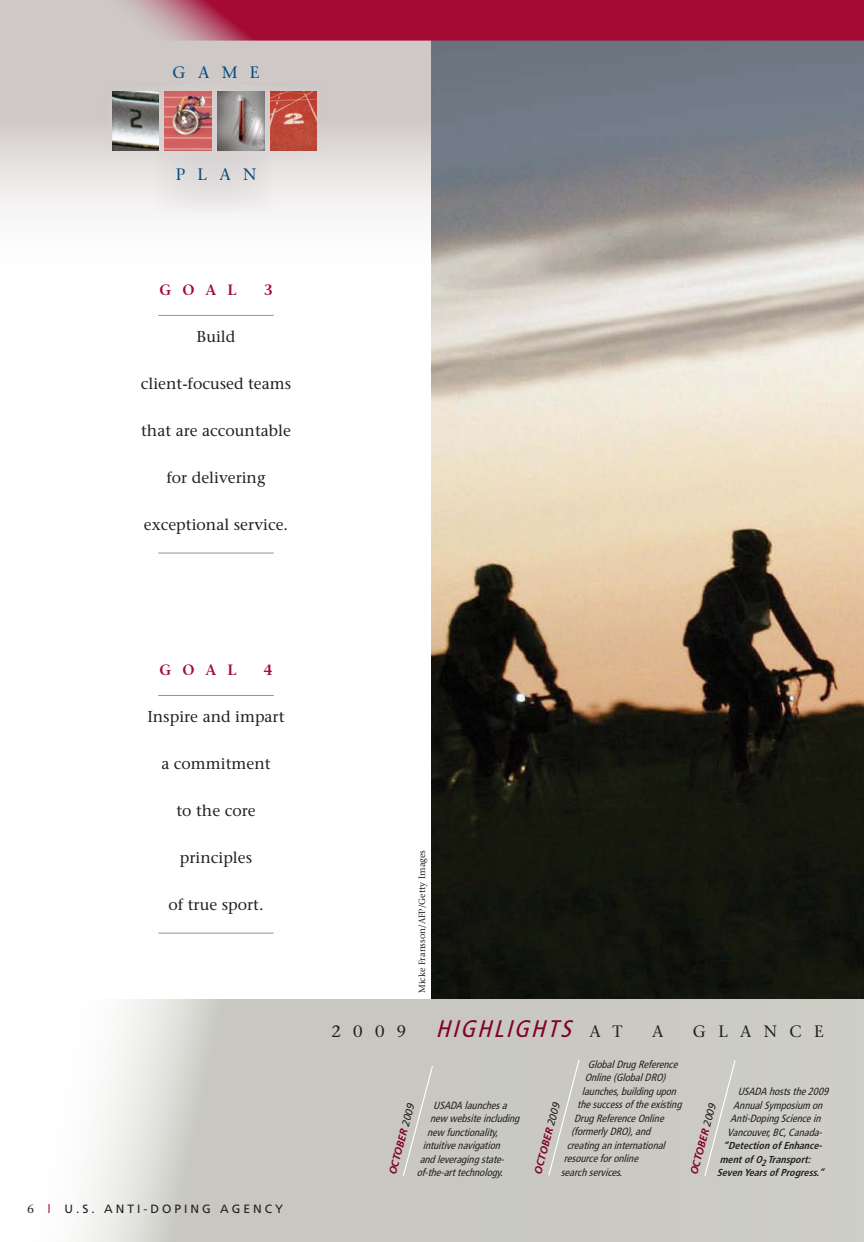
<style>
.page{position:relative;width:864px;height:1242px;background:#fff}
.page>*{position:absolute;margin:0;border:0;box-sizing:border-box;transform-origin:0 0}
.t1{font:italic condensed 24px "Frutiger";color:#830026}
.t2{font:16.5px "Stone Serif";color:#231f20}
.t3{font:16.5px "Stone Serif";letter-spacing:.75em;color:#004a80}
.t4{font:15.75px "Stone Serif";color:#231f20}
.t5{font:600 14.85px "Stone Serif";letter-spacing:.75em;color:#a30b35}
.t6{font:12px "Frutiger";letter-spacing:.25em;color:#231f20}
.t7{font:italic condensed 10.5px "Frutiger";color:#231f20}
.t8{font:italic 700 10.5px "Frutiger";color:#830026}
.t9{font:italic 700 condensed 10.2px/13.5px "Frutiger";color:#231f20}
.t10{font:9px "Stone Serif";color:#231f20}
.s1{font-family:"Stone Serif"}
.s2{color:#a30b35}
.s3{font-family:"Stone Serif";font-style:normal;font-stretch:normal;font-size:16.5px;color:#231f20}
.s4{font-weight:400;color:#231f20}
</style>
<div class="page">
<svg style="left:0;top:0;width:432px;height:281px"></svg>
<img style="left:432px;top:41px;width:432px;height:958px">
<svg style="left:81px;top:0;width:783px;height:41px;background:#a9274a"></svg>
<svg style="left:81px;top:999px;width:783px;height:243px;background:#cecec7"></svg>
<svg style="left:156px;top:69px;width:117px;height:145px;background:#e1dedd"></svg>
<hr style="left:158px;top:315px;width:116px;height:1px;background:#9e918d">
<hr style="left:158px;top:695px;width:116px;height:1px;background:#9e918d">
<hr style="left:158px;top:553px;width:116px;height:1px;background:#9e918d">
<hr style="left:158px;top:933px;width:116px;height:1px;background:#9e918d">
<div style="left:402px;top:1065px;width:32px;height:112px;background:#c8c8c1"></div>
<div style="left:547px;top:1059px;width:33px;height:118px;background:#c9c9c2"></div>
<div style="left:703px;top:1059px;width:33px;height:118px;background:#cbccc5"></div>
<svg style="left:104px;top:83px;width:222px;height:77px;background:#d2c8c7"></svg>
<img style="left:271px;top:92px;width:46px;height:59px">
<img style="left:218px;top:92px;width:46px;height:59px">
<img style="left:165px;top:92px;width:46px;height:59px">
<img style="left:112px;top:92px;width:47px;height:59px">
<h2 class="t3" style="left:173px;top:62px;width:88px">GAME</h2>
<h2 class="t3" style="left:176px;top:164px;width:82px">PLAN</h2>
<h3 class="t5" style="left:159px;top:281px;width:79px">GOAL</h3>
<h3 class="t5" style="left:264px;top:281px;width:10px">3</h3>
<h3 class="t4" style="left:197px;top:327px;width:40px">Build</h3>
<h3 class="t4" style="left:141px;top:374px;width:152px">client-focused teams</h3>
<h3 class="t4" style="left:141px;top:421px;width:151px">that are accountable</h3>
<h3 class="t4" style="left:166px;top:468px;width:101px">for delivering</h3>
<h3 class="t4" style="left:144px;top:515px;width:146px">exceptional service.</h3>
<h3 class="t5" style="left:159px;top:661px;width:79px">GOAL</h3>
<h3 class="t5" style="left:264px;top:661px;width:10px">4</h3>
<h3 class="t4" style="left:147px;top:707px;width:139px">Inspire and impart</h3>
<h3 class="t4" style="left:161px;top:754px;width:111px">a commitment</h3>
<h3 class="t4" style="left:176px;top:801px;width:81px">to the core</h3>
<h3 class="t4" style="left:180px;top:848px;width:74px">principles</h3>
<h3 class="t4" style="left:168px;top:895px;width:97px">of true sport.</h3>
<p class="t6" style="left:27px;top:1202px;width:258px"><span class="s1">6</span> <span class="s2">|</span> U.S. A NTI-DOPING A GENCY</p>
<p class="t10" style="left:416px;top:993px;width:145px;rotate:-90deg">Micke Fransson/AFP/Getty Images</p>
<h1 class="t1" style="left:331px;top:1014px;width:120px"><span class="s3">2009</span> highlights</h1>
<h2 class="t2" style="left:590px;top:1021px;width:18px">at</h2>
<h2 class="t2" style="left:652px;top:1021px;width:10px">a</h2>
<h2 class="t2" style="left:693px;top:1021px;width:23px">glance</h2>
<p class="t8" style="left:386px;top:1173px;width:75px;rotate:-75deg">october <span class="s4">2009</span></p>
<p class="t7" style="left:433px;top:1099px;width:78px">USADAlaunchesa</p>
<p class="t7" style="left:430px;top:1113px;width:94px">new websiteincluding</p>
<p class="t7" style="left:427px;top:1126px;width:76px">new functionality,</p>
<p class="t7" style="left:423px;top:1140px;width:82px">intuitivenavigation</p>
<p class="t7" style="left:420px;top:1153px;width:89px">andleveragingstate-</p>
<p class="t7" style="left:417px;top:1167px;width:91px">of-the-arttechnology.</p>
<p class="t7" style="left:588px;top:1058px;width:94px">GlobalDrugReference</p>
<p class="t7" style="left:585px;top:1072px;width:86px">Online(GlobalDRO)</p>
<p class="t7" style="left:582px;top:1085px;width:99px">launches,buildingupon</p>
<p class="t7" style="left:577px;top:1099px;width:109px">thesuccessoftheexisting</p>
<p class="t7" style="left:574px;top:1112px;width:94px">DrugReferenceOnline</p>
<p class="t7" style="left:571px;top:1126px;width:84px">(formerlyDRO),and</p>
<p class="t7" style="left:567px;top:1139px;width:103px">creatinganinternational</p>
<p class="t7" style="left:564px;top:1153px;width:79px">resourceforonline</p>
<p class="t7" style="left:738px;top:1086px;width:95px">USADAhoststhe2009</p>
<p class="t7" style="left:733px;top:1099px;width:94px">AnnualSymposium on</p>
<p class="t7" style="left:730px;top:1113px;width:95px">Anti-DopingSciencein</p>
<p class="t7" style="left:727px;top:1126px;width:99px">Vancouver,BC,Canada-</p>
<p class="t9" style="left:720px;top:1139px;width:107px">“DetectionofEnhance&shy;mentofO<sub>2</sub>Transport:</p>
<p class="t8" style="left:532px;top:1172px;width:75px;rotate:-75deg">october <span class="s4">2009</span></p>
<p class="t8" style="left:688px;top:1173px;width:75px;rotate:-75deg">october <span class="s4">2009</span></p>
<p class="t7" style="left:561px;top:1166px;width:66px">searchservices.</p>
<p class="t9" style="left:717px;top:1166px;width:112px">SevenYearsofProgress.”</p>
</div>
